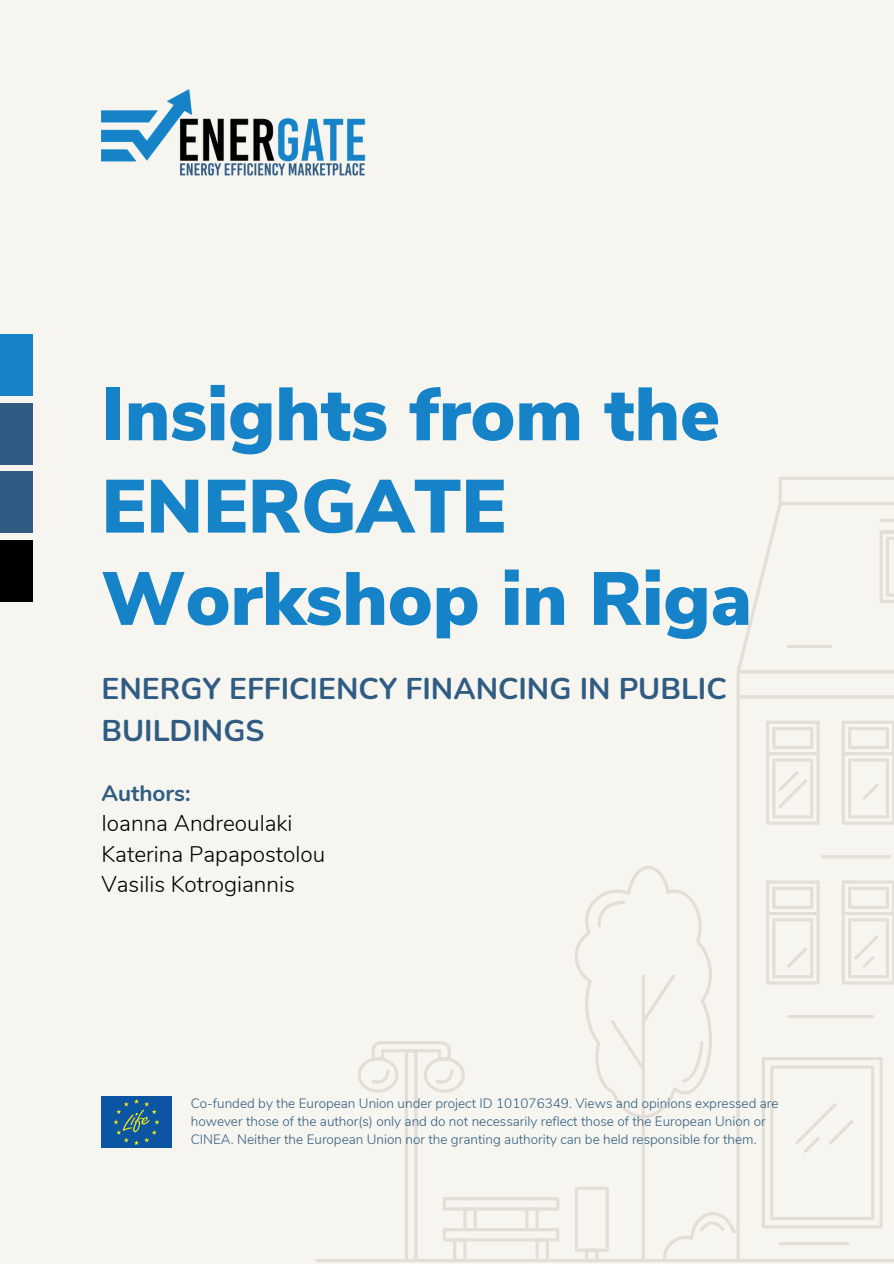
<style>
.page{position:relative;width:894px;height:1264px;background:#fff}
.page>*{position:absolute;margin:0;border:0;box-sizing:border-box;transform-origin:0 0}
.t1{font:900 75px/92.2px "Nunito Sans";color:#1683c8}
.t2{font:700 30px/41.7px "Nunito";color:#305c83}
.t3{font:300 22.5px/30.3px "Nunito";color:#000}
.t4{font:300 13.5px/18px "Nunito";color:#305c83}
.s1{font-weight:700;color:#305c83}
</style>
<div class="page">
<div style="left:0;top:0;width:893px;height:1263px;background:#f6f5ef"></div>
<svg style="left:736px;top:698px;width:157px;height:167px"></svg>
<svg style="left:765px;top:720px;width:54px;height:104px"></svg>
<svg style="left:841px;top:720px;width:52px;height:104px"></svg>
<hr style="left:820px;top:855px;width:70px;height:3px;background:#998675;border-radius:2px">
<svg style="left:736px;top:477px;width:157px;height:221px"></svg>
<svg style="left:315px;top:865px;width:578px;height:397px"></svg>
<div style="left:0;top:540px;width:32px;height:62px;background:#000"></div>
<div style="left:0;top:471px;width:32px;height:62px;background:#305c83"></div>
<div style="left:0;top:403px;width:32px;height:61px;background:#305c83"></div>
<div style="left:0;top:334px;width:32px;height:61px;background:#1683c8"></div>
<img style="left:101px;top:89px;width:265px;height:87px">
<img style="left:101px;top:1096px;width:70px;height:51px">
<p class="t1" style="left:101px;top:369px;width:651px">Insights from the<br>ENERGATE<br>Workshop in Riga</p>
<h3 class="t2" style="left:101px;top:668px;width:626px">ENERGY EFFICIENCY FINANCING IN PUBLIC<br>BUILDINGS</h3>
<p class="t3" style="left:101px;top:778px;width:225px"><span class="s1">Authors:<br></span>Ioanna Andreoulaki<br>Katerina Papapostolou<br>Vasilis Kotrogiannis</p>
<h2 class="t4" style="left:191px;top:1094px;width:589px">Co-funded by the European Union under project ID 101076349. Views and opinions expressed are however those of the author(s) only and do not necessarily reflect those of the European Union or<br>CINEA. Neither the European Union nor the granting authority can be held responsible for them.</h2>
</div>
